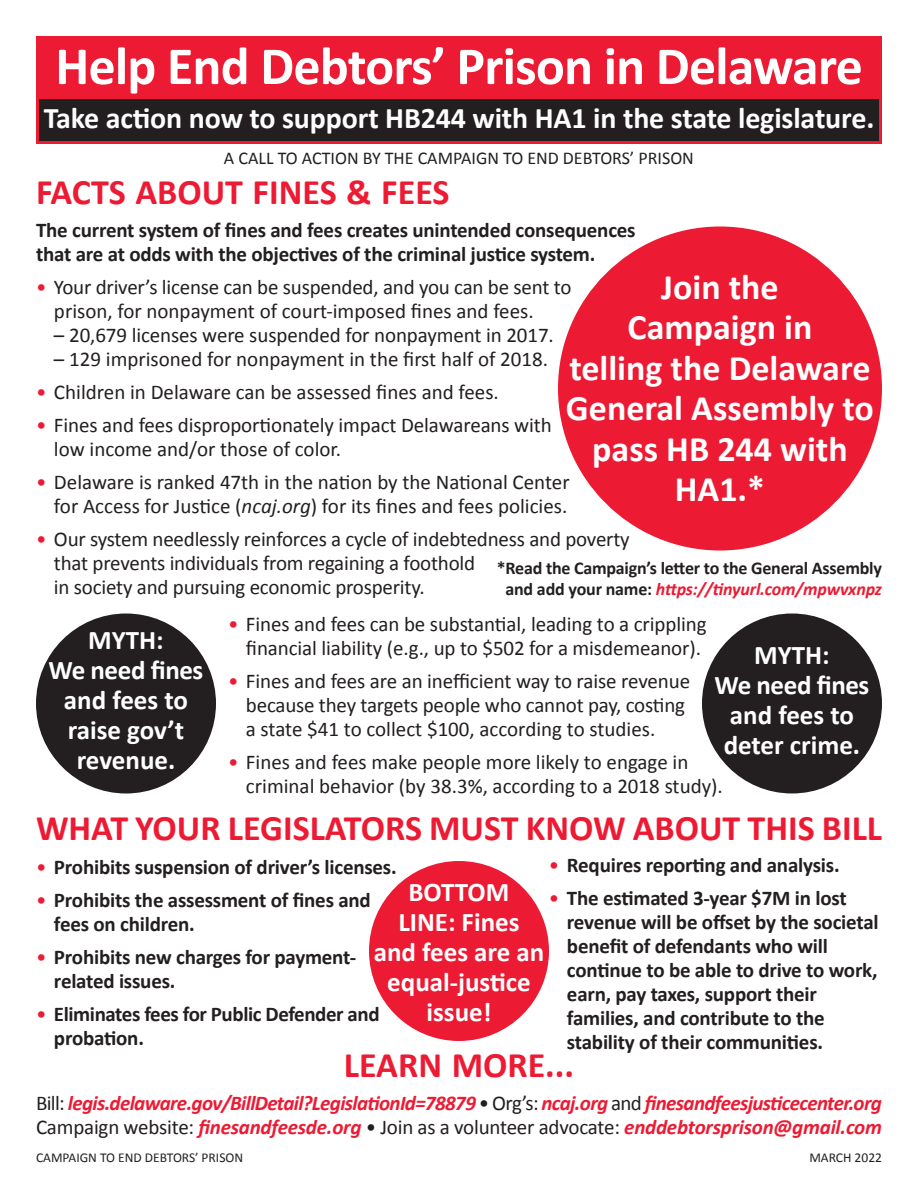
<style>
.page{position:relative;width:918px;height:1188px;background:#fff}
.page>*{position:absolute;margin:0;border:0;box-sizing:border-box;transform-origin:0 0}
.t1{font:700 54px "Calibri";letter-spacing:-.015em;color:#fff}
.t2{font:700 36px "Calibri";color:#ed1a33}
.t3{font:700 36px/40.5px "Calibri";color:#fff;text-align:center}
.t4{font:700 30px "Calibri";letter-spacing:-.005em;color:#fff}
.t5{font:700 27px/30px "Calibri";color:#fff;text-align:center}
.t6{font:21px/24px "Calibri";letter-spacing:-.005em;color:#231f20}
.t7{font:700 21px/24px "Calibri";letter-spacing:-.01em;color:#231f20}
.t8{font:italic 700 21px/24px "Calibri";letter-spacing:-.03em;color:#ed1a33}
.t9{font:700 18px/21px "Calibri";letter-spacing:-.015em;color:#231f20;text-align:center}
.t10{font:18px "Calibri";color:#231f20}
.t11{font:13.5px "Calibri";color:#231f20}
.s1{color:#ed1a33}
.s2{font-style:italic}
.s3{font-style:italic;color:#ed1a33}
.s4{font-weight:400;color:#ed1a33}
.s5{font-weight:400;font-style:normal;color:#231f20}
</style>
<div class="page">
<div style="left:39px;top:93px;width:840px;height:48px;background:#231f20"></div>
<div style="left:36px;top:90px;width:846px;height:54px;border:3px solid #ed1a33"></div>
<div style="left:36px;top:36px;width:846px;height:63px;background:#ed1a33"></div>
<div style="left:558px;top:226px;width:324px;height:324px;background:#ed1a33;border-radius:50%"></div>
<div style="left:36px;top:614px;width:180px;height:180px;background:#231f20;border-radius:50%"></div>
<div style="left:702px;top:614px;width:180px;height:180px;background:#231f20;border-radius:50%"></div>
<div style="left:369px;top:861px;width:180px;height:180px;background:#ed1a33;border-radius:50%"></div>
<h1 class="t1" style="left:55px;top:33px;width:809px">Help End Debtors’ Prison in Delaware</h1>
<h3 class="t4" style="left:44px;top:99px;width:832px">Take action now to support HB244 with HA1 in the state legislature.</h3>
<p class="t10" style="left:224px;top:146px;width:471px">A CALL TO ACTION BY THE CAMPAIGN TO END DEBTORS’ PRISON</p>
<h2 class="t2" style="left:36px;top:170px;width:415px">FACTS ABOUT FINES &amp; FEES</h2>
<p class="t7" style="left:36px;top:218px;width:601px">The current system of fines and fees creates unintended consequences that are at odds with the objectives of the criminal justice system.</p>
<p class="t6" style="left:54px;top:275px;width:519px;text-indent:-18px"><span class="s1">•</span> Your driver’s license can be suspended, and you can be sent to prison, for nonpayment of court-imposed fines and fees.</p>
<p class="t6" style="left:54px;top:323px;width:501px">– 20,679 licenses were suspended for nonpayment in 2017.</p>
<p class="t6" style="left:54px;top:347px;width:496px">– 129 imprisoned for nonpayment in the first half of 2018.</p>
<p class="t6" style="left:36px;top:380px;width:464px"><span class="s1">•</span> Children in Delaware can be assessed fines and fees.</p>
<p class="t6" style="left:54px;top:413px;width:499px;text-indent:-18px"><span class="s1">•</span> Fines and fees disproportionately impact Delawareans with low income and/or those of color.</p>
<p class="t6" style="left:36px;top:470px;width:535px;text-align:right"><span class="s1">•</span> Delaware is ranked 47th in the nation by the National Center for Access for Justice (<span class="s2">ncaj.org</span>) for its fines and fees policies.</p>
<p class="t6" style="left:54px;top:527px;width:577px;text-indent:-18px"><span class="s1">•</span> Our system needlessly reinforces a cycle of indebtedness and poverty that prevents individuals from regaining a foothold<br>in society and pursuing economic prosperity.</p>
<h2 class="t3" style="left:566px;top:266px;width:310px">Join the<br>Campaign in<br>telling the Delaware<br>General Assembly to pass HB 244 with<br>HA1.*</h2>
<p class="t9" style="left:497px;top:557px;width:387px">*Read the Campaign’s letter to the General Assembly and add your name: <span class="s3">https://tinyurl.com/mpwvxnpz</span></p>
<p class="t5" style="left:49px;top:625px;width:156px">MYTH:<br>We need fines and fees to raise gov’t revenue.</p>
<p class="t6" style="left:228px;top:612px;width:480px;text-align:center"><span class="s1">•</span> Fines and fees can be substantial, leading to a crippling financial liability (e.g., up to $502 for a misdemeanor).</p>
<p class="t6" style="left:246px;top:669px;width:446px;text-indent:-18px"><span class="s1">•</span> Fines and fees are an inefficient way to raise revenue because they targets people who cannot pay, costing a state $41 to collect $100, according to studies.</p>
<p class="t6" style="left:246px;top:750px;width:478px;text-indent:-18px"><span class="s1">•</span> Fines and fees make people more likely to engage in criminal behavior (by 38.3%, according to a 2018 study).</p>
<p class="t5" style="left:715px;top:640px;width:156px">MYTH:<br>We need fines and fees to deter crime.</p>
<h2 class="t2" style="left:36px;top:806px;width:848px">WHAT YOUR LEGISLATORS MUST KNOW ABOUT THIS BILL</h2>
<p class="t7" style="left:549px;top:853px;width:292px"><span class="s4">•</span> Requires reporting and analysis.</p>
<p class="t7" style="left:567px;top:886px;width:313px;text-indent:-18px"><span class="s4">•</span> The estimated 3-year $7M in lost revenue will be offset by the societal benefit of defendants who will continue to be able to drive to work, earn, pay taxes, support their families, and contribute to the stability of their communities.</p>
<p class="t7" style="left:36px;top:855px;width:362px"><span class="s4">•</span> Prohibits suspension of driver’s licenses.</p>
<p class="t7" style="left:54px;top:888px;width:318px;text-indent:-18px"><span class="s4">•</span> Prohibits the assessment of fines and fees on children.</p>
<p class="t7" style="left:54px;top:945px;width:304px;text-indent:-18px"><span class="s4">•</span> Prohibits new charges for payment&shy;related issues.</p>
<p class="t7" style="left:54px;top:1002px;width:327px;text-indent:-18px"><span class="s4">•</span> Eliminates fees for Public Defender and probation.</p>
<p class="t5" style="left:374px;top:877px;width:172px">BOTTOM<br>LINE: Fines<br>and fees are an equal-justice issue!</p>
<h2 class="t2" style="left:344px;top:1043px;width:232px">LEARN MORE...</h2>
<p class="t8" style="left:36px;top:1091px;width:847px"><span class="s5">Bill:</span> legis.delaware.gov/BillDetail?LegislationId=78879 <span class="s5">• Org’s:</span> ncaj.org <span class="s5">and</span> finesandfeesjusticecenter.org<br><span class="s5">Campaign website:</span> finesandfeesde.org <span class="s5">• Join as a volunteer advocate:</span> enddebtorsprison@gmail.com</p>
<p class="t11" style="left:36px;top:1149px;width:209px">CAMPAIGN TO END DEBTORS’ PRISON</p>
<p class="t11" style="left:809px;top:1149px;width:74px">MARCH 2022</p>
</div>
